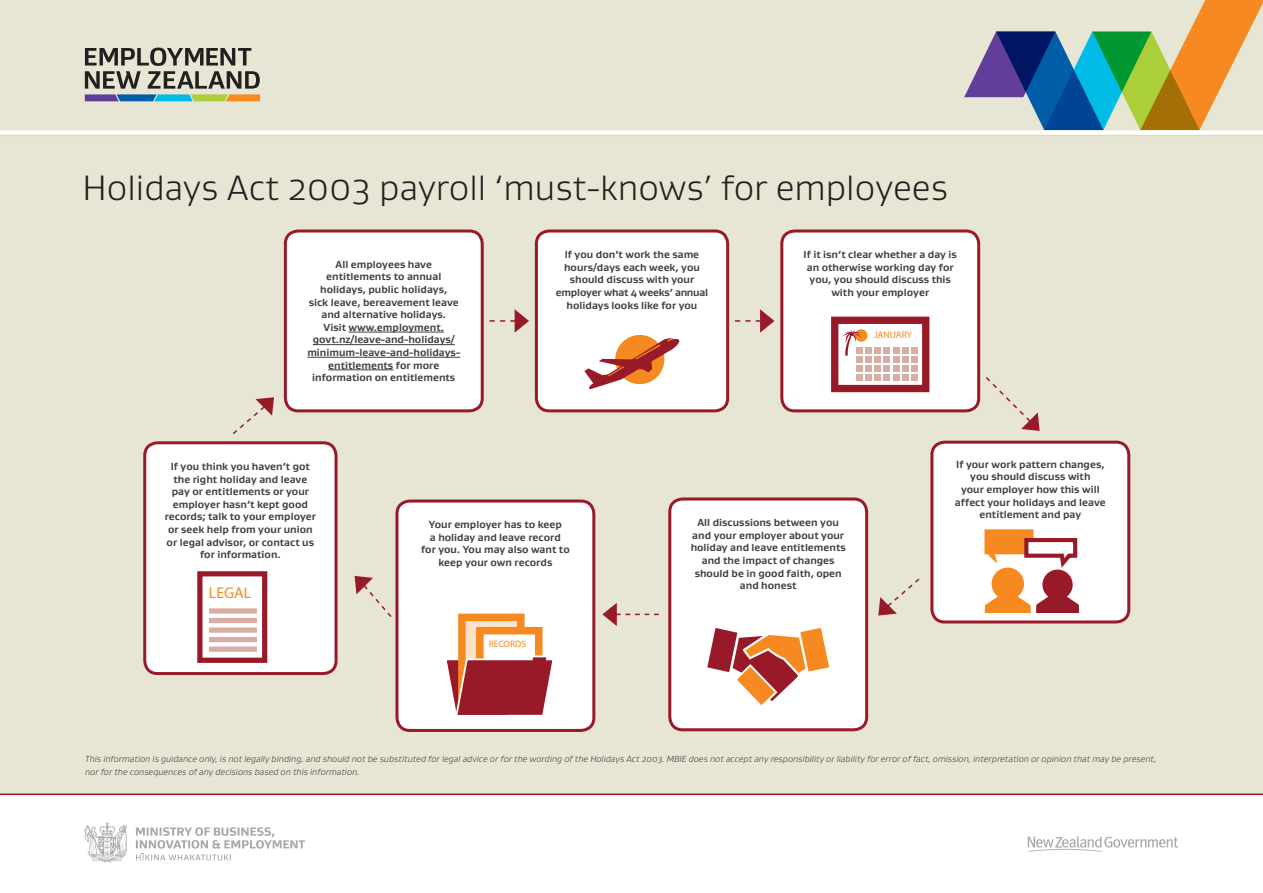
<style>
.page{position:relative;width:1263px;height:893px;background:#fff}
.page>*{position:absolute;margin:0;border:0;box-sizing:border-box;transform-origin:0 0}
.t1{font:300 36px "Gustan";color:#231f20}
.t2{font:700 15.6px "Gustan";color:#f6891f}
.t3{font:700 10.5px/12.6px "Gustan";color:#3e3e3f;text-align:center}
.t4{font:700 9.75px "Gustan";color:#f6891f}
.t5{font:700 9.3px "Gustan";color:#f6891f}
.Body{font:italic 300 9px/12.6px "Gustan";color:#3e3e3f}
</style>
<div class="page">
<div style="left:0;top:0;width:1263px;height:795px;background:#e7e5d4"></div>
<svg style="left:85px;top:48px;width:175px;height:53px"></svg>
<svg style="left:964px;top:0;width:299px;height:129px"></svg>
<svg style="left:84px;top:822px;width:44px;height:41px"></svg>
<svg style="left:136px;top:827px;width:169px;height:33px"></svg>
<svg style="left:1028px;top:836px;width:150px;height:16px"></svg>
<div style="left:0;top:129px;width:1263px;height:8px;background:#dbd9c9"></div>
<div style="left:0;top:130px;width:1263px;height:5px;background:#fff"></div>
<hr style="left:0;top:794px;width:1263px;height:1px;background:#981a29">
<div style="left:285px;top:231px;width:197px;height:180px;background:#fff;border-radius:13px"></div>
<hr style="left:349px;top:332px;width:95px;height:1px;background:#3e3e3f">
<hr style="left:313px;top:344px;width:142px;height:1px;background:#3e3e3f">
<hr style="left:307px;top:357px;width:153px;height:1px;background:#3e3e3f">
<hr style="left:328px;top:370px;width:65px;height:1px;background:#3e3e3f">
<div style="left:284px;top:230px;width:200px;height:182px;border:3px solid #981a29;border-radius:13px"></div>
<div style="left:782px;top:231px;width:197px;height:180px;background:#fff;border-radius:13px"></div>
<div style="left:780px;top:230px;width:200px;height:182px;border:3px solid #981a29;border-radius:13px"></div>
<div style="left:831px;top:317px;width:98px;height:75px;border:7px solid #981a29"></div>
<div style="left:856px;top:348px;width:7px;height:6px;background:#d8ada3"></div>
<div style="left:874px;top:348px;width:7px;height:6px;background:#d8ada3"></div>
<div style="left:865px;top:348px;width:7px;height:6px;background:#d8ada3"></div>
<svg style="left:884px;top:348px;width:33px;height:6px"></svg>
<div style="left:856px;top:356px;width:7px;height:7px;background:#d8ada3"></div>
<div style="left:874px;top:356px;width:7px;height:7px;background:#d8ada3"></div>
<div style="left:893px;top:356px;width:6px;height:7px;background:#d8ada3"></div>
<div style="left:911px;top:356px;width:6px;height:7px;background:#d8ada3"></div>
<div style="left:865px;top:356px;width:7px;height:7px;background:#d8ada3"></div>
<div style="left:884px;top:356px;width:6px;height:7px;background:#d8ada3"></div>
<div style="left:902px;top:356px;width:6px;height:7px;background:#d8ada3"></div>
<div style="left:856px;top:365px;width:7px;height:7px;background:#d8ada3"></div>
<div style="left:874px;top:365px;width:7px;height:7px;background:#d8ada3"></div>
<div style="left:893px;top:365px;width:6px;height:7px;background:#d8ada3"></div>
<div style="left:911px;top:365px;width:6px;height:7px;background:#d8ada3"></div>
<div style="left:865px;top:365px;width:7px;height:7px;background:#d8ada3"></div>
<div style="left:884px;top:365px;width:6px;height:7px;background:#d8ada3"></div>
<div style="left:902px;top:365px;width:6px;height:7px;background:#d8ada3"></div>
<div style="left:856px;top:374px;width:7px;height:7px;background:#d8ada3"></div>
<div style="left:874px;top:374px;width:7px;height:7px;background:#d8ada3"></div>
<div style="left:893px;top:374px;width:6px;height:7px;background:#d8ada3"></div>
<div style="left:911px;top:374px;width:6px;height:7px;background:#d8ada3"></div>
<div style="left:865px;top:374px;width:7px;height:7px;background:#d8ada3"></div>
<div style="left:884px;top:374px;width:6px;height:7px;background:#d8ada3"></div>
<div style="left:902px;top:374px;width:6px;height:7px;background:#d8ada3"></div>
<div style="left:855px;top:329px;width:12px;height:13px;background:#f6891f;border-radius:50%"></div>
<svg style="left:842px;top:330px;width:19px;height:26px"></svg>
<div style="left:536px;top:231px;width:192px;height:180px;background:#fff;border-radius:13px"></div>
<div style="left:535px;top:230px;width:194px;height:182px;border:3px solid #981a29;border-radius:13px"></div>
<svg style="left:584px;top:338px;width:96px;height:51px"></svg>
<div style="left:670px;top:499px;width:197px;height:231px;background:#fff;border-radius:13px"></div>
<div style="left:668px;top:497px;width:200px;height:234px;border:3px solid #981a29;border-radius:13px"></div>
<svg style="left:707px;top:628px;width:122px;height:77px"></svg>
<div style="left:145px;top:443px;width:191px;height:230px;background:#fff;border-radius:13px"></div>
<div style="left:143px;top:441px;width:195px;height:234px;border:3px solid #981a29;border-radius:13px"></div>
<div style="left:197px;top:571px;width:70px;height:92px;border:5px solid #981a29"></div>
<div style="left:209px;top:608px;width:48px;height:6px;background:#d8ada3"></div>
<div style="left:209px;top:618px;width:48px;height:5px;background:#d8ada3"></div>
<div style="left:209px;top:627px;width:48px;height:6px;background:#d8ada3"></div>
<div style="left:209px;top:637px;width:48px;height:5px;background:#d8ada3"></div>
<div style="left:209px;top:647px;width:48px;height:5px;background:#d8ada3"></div>
<div style="left:397px;top:501px;width:197px;height:229px;background:#fff;border-radius:13px"></div>
<div style="left:395px;top:500px;width:200px;height:232px;border:3px solid #981a29;border-radius:13px"></div>
<div style="left:462px;top:617px;width:59px;height:79px;background:#fee3c9"></div>
<div style="left:458px;top:614px;width:66px;height:86px;border:7px solid #f6891f"></div>
<div style="left:480px;top:631px;width:59px;height:78px;background:#fff"></div>
<div style="left:476px;top:627px;width:66px;height:86px;border:7px solid #f6891f"></div>
<svg style="left:447px;top:654px;width:106px;height:61px"></svg>
<div style="left:932px;top:442px;width:197px;height:180px;background:#fff;border-radius:13px"></div>
<div style="left:930px;top:441px;width:200px;height:182px;border:3px solid #981a29;border-radius:13px"></div>
<div style="left:984px;top:529px;width:49px;height:25px;background:#f6891f"></div>
<svg style="left:984px;top:536px;width:94px;height:77px"></svg>
<svg style="left:490px;top:309px;width:39px;height:24px"></svg>
<svg style="left:735px;top:309px;width:39px;height:24px"></svg>
<svg style="left:602px;top:603px;width:57px;height:23px"></svg>
<svg style="left:986px;top:377px;width:53px;height:54px"></svg>
<svg style="left:233px;top:397px;width:41px;height:37px"></svg>
<svg style="left:355px;top:576px;width:37px;height:41px"></svg>
<svg style="left:878px;top:578px;width:42px;height:37px"></svg>
<h1 class="t1" style="left:83px;top:165px;width:867px">Holidays Act 2003 payroll ‘must-knows’ for employees</h1>
<h4 class="t3" style="left:307px;top:258px;width:154px">All employees have entitlements to annual holidays, public holidays,<br>sick leave, bereavement leave and alternative holidays.<br>Visit www.employment. govt.nz/leave-and-holidays/ minimum-leave-and-holidays&shy;entitlements for more information on entitlements</h4>
<h4 class="t3" style="left:803px;top:248px;width:155px">If it isn’t clear whether a day is an otherwise working day for you, you should discuss this with your employer</h4>
<h4 class="t3" style="left:556px;top:248px;width:154px">If you don’t work the same hours/days each week, you should discuss with your employer what 4 weeks’ annual holidays looks like for you</h4>
<p class="t4" style="left:874px;top:328px;width:40px">JANUARY</p>
<h4 class="t3" style="left:165px;top:460px;width:153px">If you think you haven’t got the right holiday and leave pay or entitlements or your employer hasn’t kept good records; talk to your employer or seek help from your union or legal advisor, or contact us for information.</h4>
<p class="t2" style="left:209px;top:583px;width:44px">LEGAL</p>
<h4 class="t3" style="left:421px;top:518px;width:150px">Your employer has to keep<br>a holiday and leave record<br>for you. You may also want to keep your own records</h4>
<p class="t5" style="left:489px;top:638px;width:39px">RECORDS</p>
<h4 class="t3" style="left:691px;top:516px;width:157px">All discussions between you and your employer about your holiday and leave entitlements and the impact of changes should be in good faith, open and honest</h4>
<h4 class="t3" style="left:955px;top:458px;width:152px">If your work pattern changes, you should discuss with<br>your employer how this will affect your holidays and leave entitlement and pay</h4>
<p class="Body" style="left:85px;top:752px;width:1073px">This information is guidance only, is not legally binding, and should not be substituted for legal advice or for the wording of the Holidays Act 2003. MBIE does not accept any responsibility or liability for error of fact, omission, interpretation or opinion that may be present, nor for the consequences of any decisions based on this information.</p>
</div>
